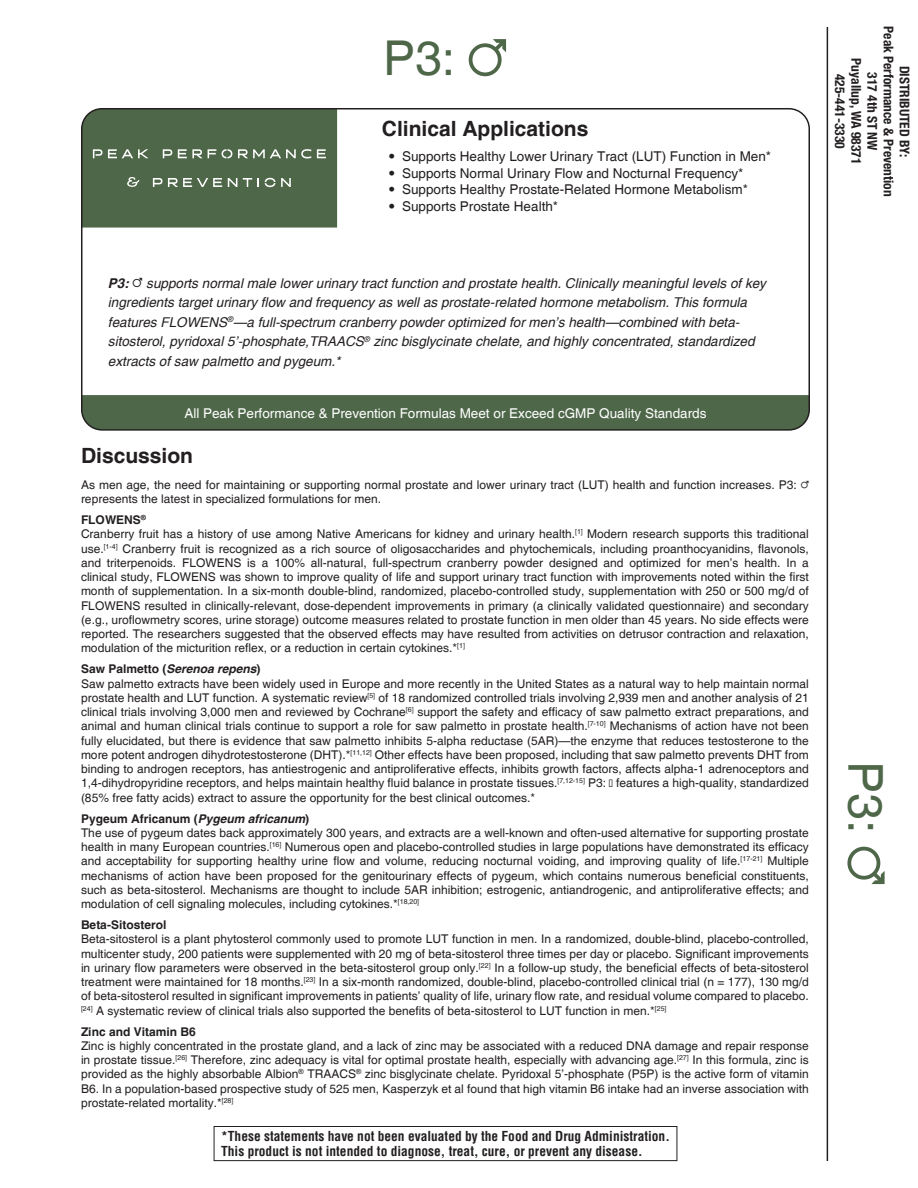
<style>
.page{position:relative;width:918px;height:1188px;background:#fff}
.page>*{position:absolute;margin:0;border:0;box-sizing:border-box;transform-origin:0 0}
.Product_Title{font:48px "Helvetica";color:#4e6749}
.Subheader_Clinical_A{font:700 21px "Helvetica";color:#231f20}
.Subheader{font:700 21px "Helvetica";color:#231f20}
.Text_under_Clinical{font:italic 13.5px/19.5px "Helvetica";color:#231f20}
.t1{font:13.5px "Helvetica";color:#231f20}
.t2{font:700 condensed 13.5px/15px "Helvetica";color:#231f20}
.t3{font:700 condensed 13.5px/16.2px "Helvetica Neue LT Pro";color:#231f20;text-align:center}
.Distributor_Statemen{font:13.5px "Helvetica";color:#fff}
.Text_under_Clinical-2{font:italic 700 13.5px "Helvetica";color:#231f20}
.Product_descriptor{font:12px/14.2px "Helvetica";color:#231f20;text-align:justify}
.Product_descriptor-2{font:700 12px "Helvetica";color:#231f20}
.s1{font-family:"Trade Gothic LT Std"}
.s2{font-style:italic}
</style>
<div class="page">
<hr style="left:827px;top:27px;width:1px;height:1134px;background:#231f20">
<div style="left:214px;top:1126px;width:463px;height:35px;border:1px solid #231f20"></div>
<div style="left:82px;top:395px;width:726px;height:34px;background:#4e6749"></div>
<svg style="left:82px;top:109px;width:255px;height:119px;background:#546c4f"></svg>
<p class="Product_Title" style="left:383px;top:31px;width:74px">P3:</p>
<p class="Subheader_Clinical_A" style="left:382px;top:115px;width:208px">Clinical Applications</p>
<p class="t1" style="left:389px;top:149px;width:384px"><span class="s1">•</span> Supports Healthy Lower Urinary Tract (LUT) Function in Men*</p>
<p class="t1" style="left:389px;top:165px;width:356px"><span class="s1">•</span> Supports Normal Urinary Flow and Nocturnal Frequency*</p>
<p class="t1" style="left:389px;top:182px;width:361px"><span class="s1">•</span> Supports Healthy Prostate-Related Hormone Metabolism*</p>
<p class="t1" style="left:389px;top:198px;width:171px"><span class="s1">•</span> Supports Prostate Health*</p>
<p class="Text_under_Clinical" style="left:108px;top:274px;width:660px;text-indent:38px">supports normal male lower urinary tract function and prostate health. Clinically meaningful levels of key ingredients target urinary flow and frequency as well as prostate-related hormone metabolism. This formula features FLOWENS<sup>®</sup>—a full-spectrum cranberry powder optimized for men’s health—combined with beta&shy;sitosterol, pyridoxal 5’-phosphate,TRAACS<sup>®</sup> zinc bisglycinate chelate, and highly concentrated, standardized extracts of saw palmetto and pygeum.*</p>
<p class="Text_under_Clinical-2" style="left:108px;top:275px;width:23px">P3:</p>
<p class="Distributor_Statemen" style="left:184px;top:406px;width:524px">All Peak Performance &amp; Prevention Formulas Meet or Exceed cGMP Quality Standards</p>
<p class="Subheader" style="left:81px;top:443px;width:114px">Discussion</p>
<p class="Product_descriptor" style="left:81px;top:478px;width:717px">As men age, the need for maintaining or supporting normal prostate and lower urinary tract (LUT) health and function increases. P3: represents the latest in specialized formulations for men.</p>
<p class="Product_descriptor-2" style="left:81px;top:513px;width:67px">FLOWENS<sup>®</sup></p>
<p class="Product_descriptor" style="left:81px;top:527px;width:729px">Cranberry fruit has a history of use among Native Americans for kidney and urinary health.<sup>[1]</sup> Modern research supports this traditional use.<sup>[1-4]</sup> Cranberry fruit is recognized as a rich source of oligosaccharides and phytochemicals, including proanthocyanidins, flavonols, and triterpenoids. FLOWENS is a 100% all-natural, full-spectrum cranberry powder designed and optimized for men’s health. In a clinical study, FLOWENS was shown to improve quality of life and support urinary tract function with improvements noted within the first month of supplementation. In a six-month double-blind, randomized, placebo-controlled study, supplementation with 250 or 500 mg/d of FLOWENS resulted in clinically-relevant, dose-dependent improvements in primary (a clinically validated questionnaire) and secondary (e.g., uroflowmetry scores, urine storage) outcome measures related to prostate function in men older than 45 years. No side effects were reported. The researchers suggested that the observed effects may have resulted from activities on detrusor contraction and relaxation, modulation of the micturition reflex, or a reduction in certain cytokines.*<sup>[1]</sup></p>
<p class="Product_descriptor-2" style="left:81px;top:662px;width:181px">Saw Palmetto (<span class="s2">Serenoa repens</span>)</p>
<p class="Product_descriptor" style="left:81px;top:677px;width:729px">Saw palmetto extracts have been widely used in Europe and more recently in the United States as a natural way to help maintain normal prostate health and LUT function. A systematic review<sup>[5]</sup> of 18 randomized controlled trials involving 2,939 men and another analysis of 21 clinical trials involving 3,000 men and reviewed by Cochrane<sup>[6]</sup> support the safety and efficacy of saw palmetto extract preparations, and animal and human clinical trials continue to support a role for saw palmetto in prostate health.<sup>[7-10]</sup> Mechanisms of action have not been fully elucidated, but there is evidence that saw palmetto inhibits 5-alpha reductase (5AR)—the enzyme that reduces testosterone to the more potent androgen dihydrotestosterone (DHT).*<sup>[11,12]</sup> Other effects have been proposed, including that saw palmetto prevents DHT from binding to androgen receptors, has antiestrogenic and antiproliferative effects, inhibits growth factors, affects alpha-1 adrenoceptors and 1,4-dihydropyridine receptors, and helps maintain healthy fluid balance in prostate tissues.<sup>[7,12-15]</sup> P3: ♂ features a high-quality, standardized (85% free fatty acids) extract to assure the opportunity for the best clinical outcomes.*</p>
<p class="Product_descriptor-2" style="left:81px;top:811px;width:230px">Pygeum Africanum (<span class="s2">Pygeum africanum</span>)</p>
<p class="Product_descriptor" style="left:81px;top:826px;width:729px">The use of pygeum dates back approximately 300 years, and extracts are a well-known and often-used alternative for supporting prostate health in many European countries.<sup>[16]</sup> Numerous open and placebo-controlled studies in large populations have demonstrated its efficacy and acceptability for supporting healthy urine flow and volume, reducing nocturnal voiding, and improving quality of life.<sup>[17-21]</sup> Multiple mechanisms of action have been proposed for the genitourinary effects of pygeum, which contains numerous beneficial constituents, such as beta-sitosterol. Mechanisms are thought to include 5AR inhibition; estrogenic, antiandrogenic, and antiproliferative effects; and modulation of cell signaling molecules, including cytokines.*<sup>[18,20]</sup></p>
<p class="Product_descriptor-2" style="left:81px;top:918px;width:87px">Beta-Sitosterol</p>
<p class="Product_descriptor" style="left:81px;top:932px;width:729px">Beta-sitosterol is a plant phytosterol commonly used to promote LUT function in men. In a randomized, double-blind, placebo-controlled, multicenter study, 200 patients were supplemented with 20 mg of beta-sitosterol three times per day or placebo. Significant improvements in urinary flow parameters were observed in the beta-sitosterol group only.<sup>[22]</sup> In a follow-up study, the beneficial effects of beta-sitosterol treatment were maintained for 18 months.<sup>[23]</sup> In a six-month randomized, double-blind, placebo-controlled clinical trial (n = 177), 130 mg/d of beta-sitosterol resulted in significant improvements in patients’ quality of life, urinary flow rate, and residual volume compared to placebo. <sup>[24]</sup> A systematic review of clinical trials also supported the benefits of beta-sitosterol to LUT function in men.*<sup>[25]</sup></p>
<p class="Product_descriptor-2" style="left:81px;top:1024px;width:116px">Zinc and Vitamin B6</p>
<p class="Product_descriptor" style="left:81px;top:1039px;width:729px">Zinc is highly concentrated in the prostate gland, and a lack of zinc may be associated with a reduced DNA damage and repair response in prostate tissue.<sup>[26]</sup> Therefore, zinc adequacy is vital for optimal prostate health, especially with advancing age.<sup>[27]</sup> In this formula, zinc is provided as the highly absorbable Albion<sup>®</sup> TRAACS<sup>®</sup> zinc bisglycinate chelate. Pyridoxal 5’-phosphate (P5P) is the active form of vitamin B6. In a population-based prospective study of 525 men, Kasperzyk et al found that high vitamin B6 intake had an inverse association with prostate-related mortality.*<sup>[28]</sup></p>
<p class="t2" style="left:221px;top:1129px;width:450px">*These statements have not been evaluated by the Food and Drug Administration.<br>This product is not intended to diagnose, treat, cure, or prevent any disease.</p>
<p class="t3" style="left:913px;top:26px;width:171px;rotate:90deg">DISTRIBUTED BY:<br>Peak Performance &amp; Prevention<br>317 4th ST NW<br>Puyallup, WA 98371<br>425-441-3330</p>
<p class="Product_Title" style="left:893px;top:761px;width:74px;rotate:90deg">P3:</p>
</div>
